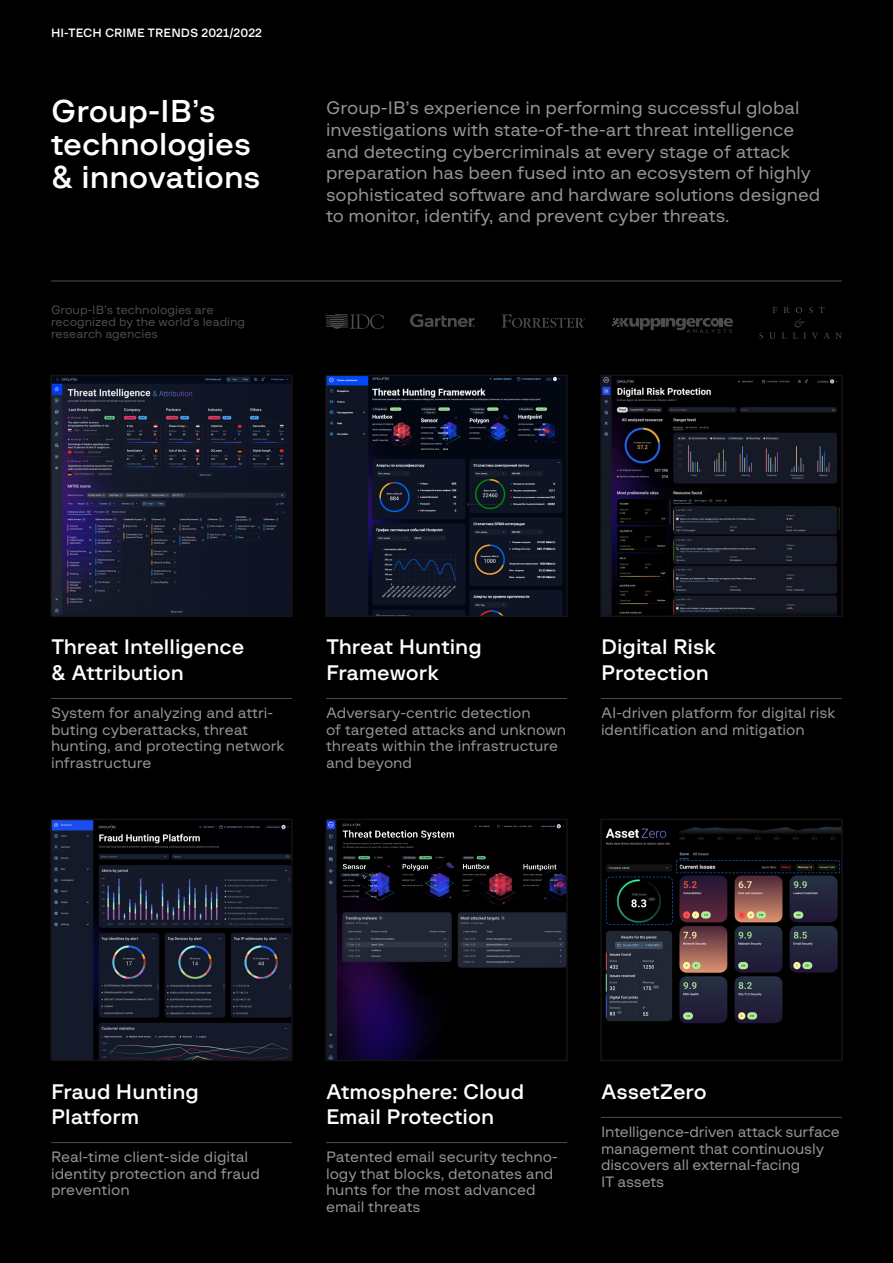
<style>
.page{position:relative;width:893px;height:1263px;background:#000}
.page>*{position:absolute;margin:0;border:0;box-sizing:border-box;transform-origin:0 0}
.t1{font:31.5px/33px "G font Medium";color:#fff}
.t2{font:21px/25.2px "G font Medium";color:#fff}
.t3{font:18px/21.6px "G font Regular";color:#939598}
.t4{font:15px/16.5px "G font Regular";color:#939598}
.t5{font:12px/12px "G font Regular";color:#4d4d4f}
.t6{font:12px "G font Medium";color:#fff}
</style>
<div class="page">
<img style="left:53px;top:378px;width:237px;height:236px">
<div style="left:50px;top:375px;width:243px;height:242px;border:2px solid #141414"></div>
<img style="left:53px;top:822px;width:237px;height:236px">
<div style="left:50px;top:819px;width:243px;height:242px;border:2px solid #141414"></div>
<img style="left:328px;top:378px;width:237px;height:236px">
<div style="left:325px;top:375px;width:243px;height:242px;border:2px solid #141414"></div>
<img style="left:605px;top:826px;width:235px;height:198px">
<div style="left:600px;top:819px;width:243px;height:242px;border:2px solid #141414"></div>
<img style="left:603px;top:378px;width:237px;height:236px">
<div style="left:600px;top:375px;width:243px;height:242px;border:2px solid #141414"></div>
<hr style="left:51px;top:698px;width:241px;height:1px;background:#4d4d4f">
<hr style="left:51px;top:1142px;width:241px;height:1px;background:#4d4d4f">
<hr style="left:326px;top:698px;width:241px;height:1px;background:#4d4d4f">
<hr style="left:326px;top:1142px;width:241px;height:1px;background:#4d4d4f">
<hr style="left:601px;top:1117px;width:241px;height:1px;background:#4d4d4f">
<hr style="left:601px;top:698px;width:241px;height:1px;background:#4d4d4f">
<svg style="left:612px;top:318px;width:121px;height:15px"></svg>
<svg style="left:759px;top:307px;width:83px;height:32px"></svg>
<svg style="left:410px;top:314px;width:65px;height:13px"></svg>
<svg style="left:501px;top:314px;width:85px;height:14px"></svg>
<svg style="left:326px;top:314px;width:58px;height:15px"></svg>
<hr style="left:51px;top:281px;width:791px;height:1px;background:#4d4d4f">
<svg style="left:328px;top:822px;width:237px;height:236px"></svg>
<div style="left:325px;top:819px;width:243px;height:242px;border:2px solid #141414"></div>
<p class="t6" style="left:51px;top:26px;width:213px">HI-TECH CRIME TRENDS 2021/2022</p>
<h1 class="t1" style="left:51px;top:95px;width:211px">Group-IB’s technologies &amp; innovations</h1>
<p class="t3" style="left:326px;top:97px;width:496px">Group-IB’s experience in performing successful global investigations with state-of-the-art threat intelligence and detecting cybercriminals at every stage of attack preparation has been fused into an ecosystem of highly sophisticated software and hardware solutions designed to monitor, identify, and prevent cyber threats.</p>
<p class="t5" style="left:51px;top:304px;width:196px">Group-IB’s technologies are recognized by the world’s leading research agencies</p>
<h2 class="t2" style="left:51px;top:635px;width:195px">Threat Intelligence &amp; Attribution</h2>
<p class="t4" style="left:51px;top:705px;width:235px">System for analyzing and attri&shy;buting cyberattacks, threat hunting, and protecting network infrastructure</p>
<h2 class="t2" style="left:326px;top:635px;width:157px">Threat Hunting<br>Framework</h2>
<p class="t4" style="left:326px;top:705px;width:242px">Adversary-centric detection<br>of targeted attacks and unknown threats within the infrastructure and beyond</p>
<h2 class="t2" style="left:601px;top:635px;width:117px">Digital Risk<br>Protection</h2>
<p class="t4" style="left:601px;top:705px;width:236px">AI-driven platform for digital risk identification and mitigation</p>
<h2 class="t2" style="left:51px;top:1079px;width:149px">Fraud Hunting<br>Platform</h2>
<p class="t4" style="left:51px;top:1149px;width:210px">Real-time client-side digital identity protection and fraud prevention</p>
<h2 class="t2" style="left:326px;top:1079px;width:200px">Atmosphere: Cloud<br>Email Protection</h2>
<p class="t4" style="left:326px;top:1149px;width:233px">Patented email security techno&shy;logy that blocks, detonates and hunts for the most advanced email threats</p>
<h2 class="t2" style="left:601px;top:1079px;width:107px">AssetZero</h2>
<p class="t4" style="left:601px;top:1124px;width:240px">Intelligence-driven attack surface management that continuously discovers all external-facing<br>IT assets</p>
</div>
